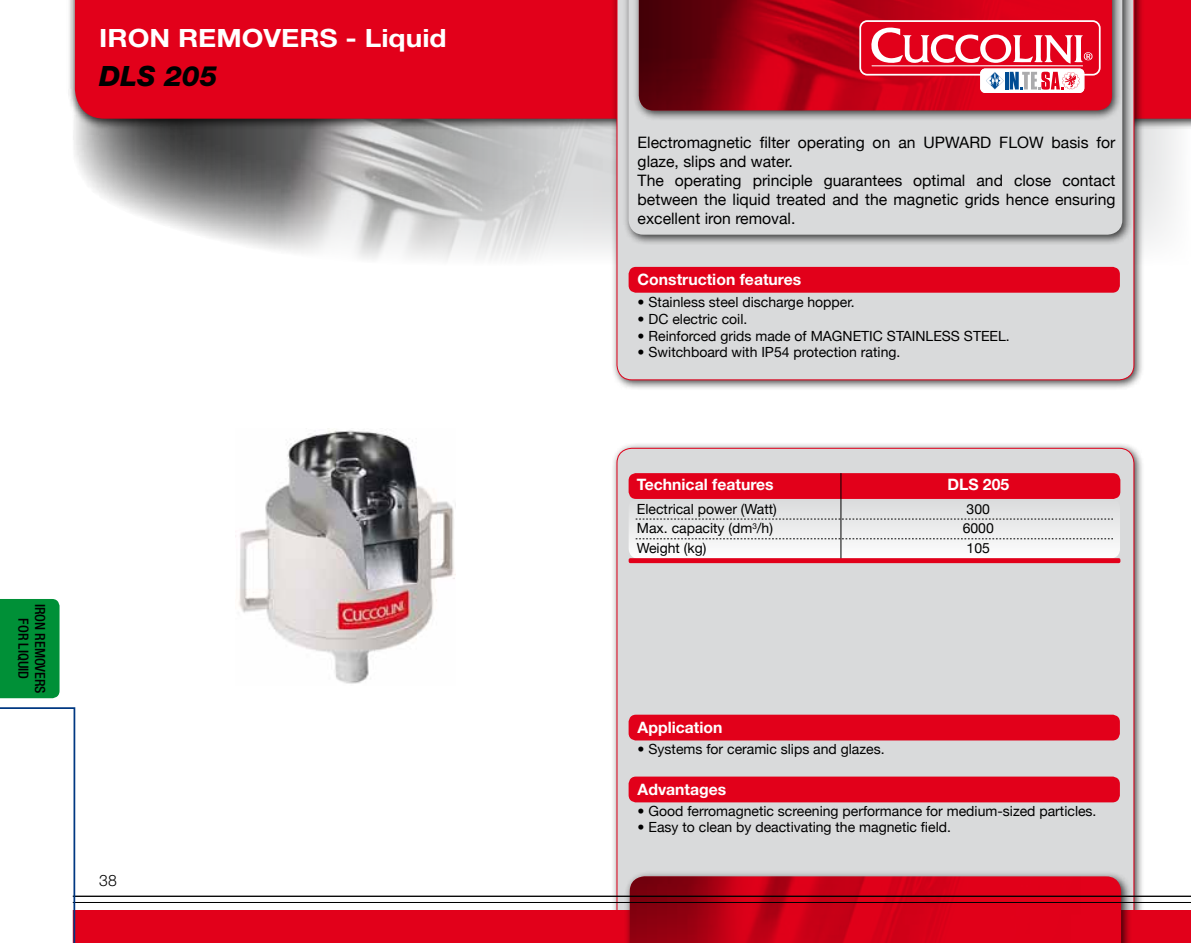
<style>
.page{position:relative;width:1191px;height:943px;background:#fff}
.page>*{position:absolute;margin:0;border:0;box-sizing:border-box;transform-origin:0 0}
.t1{font:italic 800 28px "Helvetica Neue";color:#000}
.t2{font:700 25.2px "Helvetica Neue";color:#fff;scale:1.11 1}
.t3{font:15.75px/18.9px "Helvetica Neue";color:#000}
.t4{font:700 15.75px "Helvetica Neue";color:#fff}
.t5{font:300 15.75px "Helvetica Neue";color:#000}
.t6{font:14px "Helvetica Neue";color:#000}
.t7{font:500 condensed 14px/16.8px "Helvetica Neue";color:#000;text-align:center}
</style>
<div class="page">
<svg style="left:1144px;top:130px;width:34px;height:116px;fill:#eff0f0"></svg>
<img style="left:73px;top:130px;width:537px;height:130px">
<div style="left:610px;top:442px;width:534px;height:501px;background:#000;opacity:.75"></div>
<div style="left:617px;top:448px;width:517px;height:462px;background:#d9dadb"></div>
<div style="left:66px;top:0;width:1125px;height:130px;background:#000;opacity:.75"></div>
<div style="left:75px;top:0;width:1116px;height:119px;background:#e2001a"></div>
<div style="left:0;top:910px;width:1191px;height:33px;background:#e2001a"></div>
<div style="left:623px;top:870px;width:508px;height:73px;background:#000;opacity:.75"></div>
<img style="left:630px;top:876px;width:491px;height:67px">
<div style="left:610px;top:0;width:534px;height:390px;background:#000;opacity:.75"></div>
<div style="left:617px;top:0;width:517px;height:380px;background:#d9dadb"></div>
<div style="left:622px;top:0;width:511px;height:246px;background:#000;opacity:.75"></div>
<div style="left:628px;top:0;width:494px;height:235px;background:#d9dadb"></div>
<div style="left:633px;top:0;width:490px;height:121px;background:#000;opacity:.75"></div>
<img style="left:639px;top:0;width:473px;height:110px">
<hr style="left:0;top:896px;width:1191px;height:1px;background:#000">
<hr style="left:0;top:902px;width:1191px;height:1px;background:#000">
<div style="left:628px;top:267px;width:491px;height:26px;background:#e2001a;border-radius:7px"></div>
<div style="left:628px;top:714px;width:491px;height:26px;background:#e2001a;border-radius:7px"></div>
<div style="left:628px;top:776px;width:491px;height:26px;background:#e2001a;border-radius:7px"></div>
<div style="left:628px;top:473px;width:492px;height:26px;background:#e2001a;border-radius:7px"></div>
<svg style="left:628px;top:498px;width:492px;height:60px"></svg>
<hr style="left:840px;top:473px;width:1px;height:88px;background:#000">
<div style="left:628px;top:558px;width:492px;height:5px;background:#e2001a;border-radius:2px"></div>
<div style="left:860px;top:21px;width:239px;height:54px;background:#e2001a;border-radius:7px"></div>
<div style="left:859px;top:20px;width:241px;height:56px;border:2px solid #fff;border-radius:7px"></div>
<div style="left:980px;top:69px;width:103px;height:23px;background:#fff;border-radius:4px"></div>
<div style="left:980px;top:69px;width:104px;height:24px;border:1px solid #fff;border-radius:4px"></div>
<svg style="left:870px;top:27px;width:223px;height:63px"></svg>
<img style="left:235px;top:428px;width:220px;height:256px">
<svg style="left:0;top:707px;width:76px;height:236px"></svg>
<div style="left:0;top:599px;width:60px;height:99px;background:#009037"></div>
<h2 class="t2" style="left:99px;top:22px;width:314px">IRON REMOVERS - Liquid</h2>
<h1 class="t1" style="left:99px;top:59px;width:120px">DLS 205</h1>
<p class="t7" style="left:49px;top:603px;width:90px;rotate:90deg">IRON REMOVERS<br>FOR LIQUID</p>
<p class="t5" style="left:99px;top:870px;width:19px">38</p>
<p class="t3" style="left:637px;top:133px;width:479px">Electromagnetic filter operating on an UPWARD FLOW basis for glaze, slips and water.<br>The operating principle guarantees optimal and close contact between the liquid treated and the magnetic grids hence ensuring excellent iron removal.</p>
<p class="t4" style="left:637px;top:270px;width:165px">Construction features</p>
<p class="t6" style="left:637px;top:293px;width:218px">• Stainless steel discharge hopper.</p>
<p class="t6" style="left:637px;top:310px;width:111px">• DC electric coil.</p>
<p class="t6" style="left:637px;top:327px;width:374px">• Reinforced grids made of MAGNETIC STAINLESS STEEL.</p>
<p class="t6" style="left:637px;top:344px;width:264px">• Switchboard with IP54 protection rating.</p>
<p class="t4" style="left:637px;top:474px;width:138px">Technical features</p>
<p class="t4" style="left:947px;top:474px;width:63px">DLS 205</p>
<p class="t6" style="left:637px;top:500px;width:141px">Electrical power (Watt)</p>
<p class="t6" style="left:966px;top:500px;width:25px">300</p>
<p class="t6" style="left:637px;top:520px;width:138px">Max. capacity (dm<sup>3</sup>/h)</p>
<p class="t6" style="left:962px;top:520px;width:33px">6000</p>
<p class="t6" style="left:637px;top:539px;width:71px">Weight (kg)</p>
<p class="t6" style="left:966px;top:539px;width:25px">105</p>
<p class="t4" style="left:637px;top:717px;width:86px">Application</p>
<p class="t6" style="left:637px;top:740px;width:248px">• Systems for ceramic slips and glazes.</p>
<p class="t4" style="left:637px;top:779px;width:90px">Advantages</p>
<p class="t6" style="left:637px;top:802px;width:460px">• Good ferromagnetic screening performance for medium-sized particles.</p>
<p class="t6" style="left:637px;top:819px;width:315px">• Easy to clean by deactivating the magnetic field.</p>
</div>
